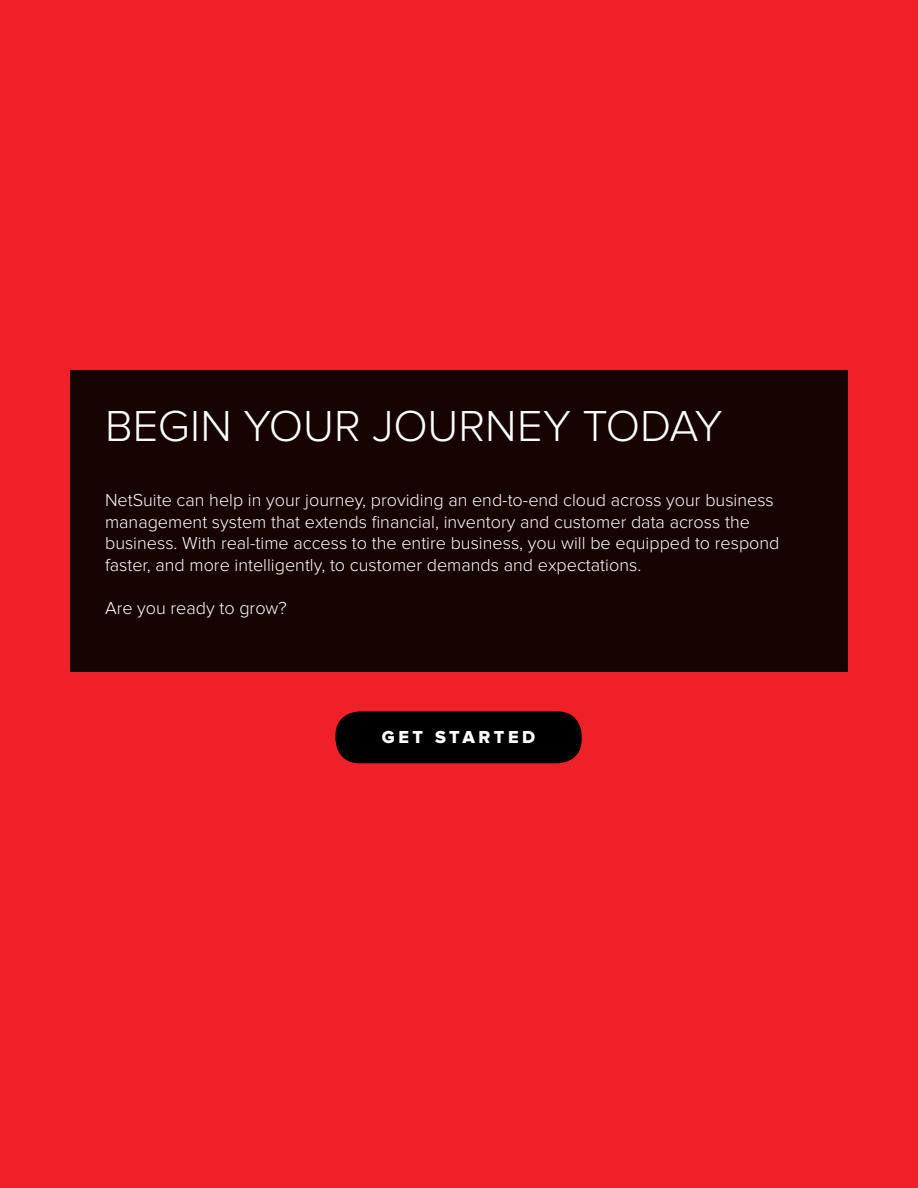
<style>
.page{position:relative;width:918px;height:1188px;background:#ed2127}
.page>*{position:absolute;margin:0;border:0;box-sizing:border-box;transform-origin:0 0}
.t1{font:300 45px "Proxima Nova";color:#fff}
.t2{font:300 18px/21.6px "Proxima Nova";color:#fff}
.t3{font:18px "Proxima Nova Extrabld";letter-spacing:.2em;color:#fff}
</style>
<div class="page">
<div style="left:70px;top:370px;width:778px;height:301px;background:#180303"></div>
<div style="left:335px;top:711px;width:247px;height:52px;background:#000;border-radius:24px"></div>
<h1 class="t1" style="left:105px;top:405px;width:619px">BEGIN YOUR JOURNEY TODAY</h1>
<p class="t2" style="left:105px;top:490px;width:676px">NetSuite can help in your journey, providing an end-to-end cloud across your business management system that extends financial, inventory and customer data across the business. With real-time access to the entire business, you will be equipped to respond faster, and more intelligently, to customer demands and expectations.</p>
<p class="t2" style="left:105px;top:598px;width:183px">Are you ready to grow?</p>
<p class="t3" style="left:382px;top:728px;width:155px">GET STARTED</p>
</div>
